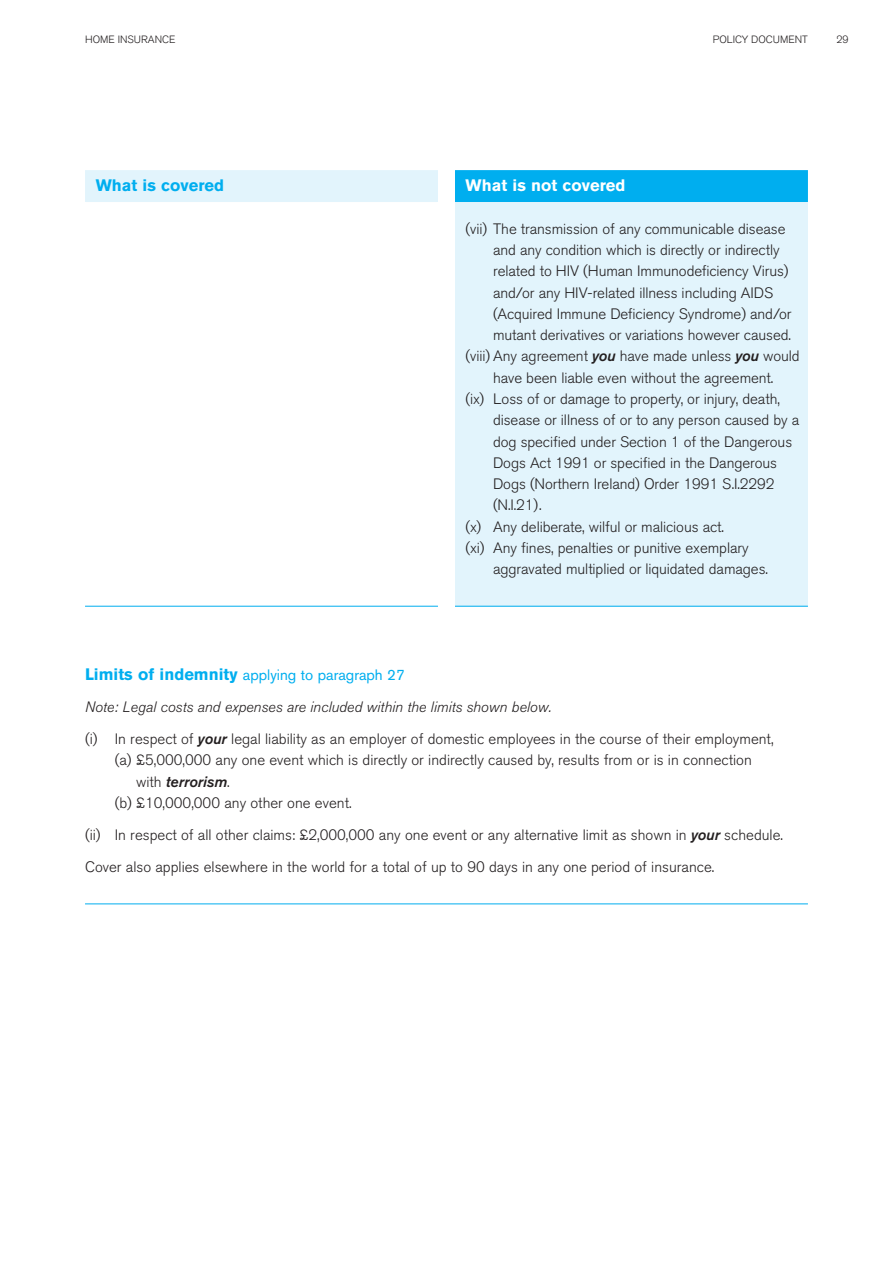
<style>
.page{position:relative;width:893px;height:1263px;background:#fff}
.page>*{position:absolute;margin:0;border:0;box-sizing:border-box;transform-origin:0 0}
.t1{font:700 16.5px "Akzidenz Grotesk BQ";color:#fff}
.t2{font:700 16.5px "Akzidenz Grotesk BQ";color:#00aeef}
.t3{font:300 15px/32px "Akzidenz Grotesk BQ";letter-spacing:-.005em;color:#231f20}
.t4{font:italic 15px "Akzidenz Grotesk BQ Med";color:#231f20}
.t5{font:300 10.5px "Akzidenz Grotesk BQ";color:#231f20}
.s1{font-family:"Akzidenz Grotesk BQ Med";font-weight:400;font-style:italic}
.s2{font-weight:700;font-size:16.5px;color:#00aeef}
.s3{font-weight:400;color:#00aeef}
.s4{font-style:italic}
.s5{font-family:"Akzidenz Grotesk BQ";font-weight:300;font-style:normal}
</style>
<div class="page">
<div style="left:455px;top:202px;width:353px;height:404px;background:#e2f4fc"></div>
<div style="left:85px;top:170px;width:353px;height:32px;background:#e2f4fc"></div>
<hr style="left:85px;top:606px;width:353px;height:1px;background:#00aeef">
<div style="left:455px;top:170px;width:353px;height:32px;background:#00aeef"></div>
<hr style="left:455px;top:606px;width:353px;height:1px;background:#00aeef">
<hr style="left:85px;top:904px;width:723px;height:1px;background:#00aeef">
<p class="t5" style="left:85px;top:35px;width:92px">HOME INSURANCE</p>
<p class="t5" style="left:713px;top:35px;width:97px">POLICY DOCUMENT</p>
<p class="t5" style="left:836px;top:35px;width:14px">29</p>
<p class="t2" style="left:96px;top:180px;width:130px">What is covered</p>
<p class="t1" style="left:466px;top:180px;width:161px">What is not covered</p>
<p class="t3" style="left:466px;top:214px;width:321px">(vii) The transmission of any communicable disease</p>
<p class="t3" style="left:493px;top:236px;width:288px">and any condition which is directly or indirectly</p>
<p class="t3" style="left:493px;top:257px;width:297px">related to HIV (Human Immunodeficiency Virus)</p>
<p class="t3" style="left:493px;top:278px;width:282px">and/or any HIV-related illness including AIDS</p>
<p class="t3" style="left:493px;top:299px;width:300px">(Acquired Immune Deficiency Syndrome) and/or</p>
<p class="t3" style="left:493px;top:321px;width:299px">mutant derivatives or variations however caused.</p>
<p class="t3" style="left:466px;top:342px;width:336px">(viii) Any agreement <span class="s1">you</span> have made unless <span class="s1">you</span> would</p>
<p class="t3" style="left:493px;top:363px;width:282px">have been liable even without the agreement.</p>
<p class="t3" style="left:466px;top:385px;width:316px">(ix) Loss of or damage to property, or injury, death,</p>
<p class="t3" style="left:493px;top:406px;width:308px">disease or illness of or to any person caused by a</p>
<p class="t3" style="left:493px;top:427px;width:301px">dog specified under Section 1 of the Dangerous</p>
<p class="t3" style="left:493px;top:448px;width:286px">Dogs Act 1991 or specified in the Dangerous</p>
<p class="t3" style="left:493px;top:470px;width:283px">Dogs (Northern Ireland) Order 1991 S.I.2292</p>
<p class="t3" style="left:493px;top:491px;width:50px">(N.I.21).</p>
<p class="t3" style="left:466px;top:512px;width:260px">(x) Any deliberate, wilful or malicious act.</p>
<p class="t3" style="left:466px;top:533px;width:284px">(xi) Any fines, penalties or punitive exemplary</p>
<p class="t3" style="left:493px;top:555px;width:276px">aggravated multiplied or liquidated damages.</p>
<p class="t3" style="left:85px;top:661px;width:690px"><span class="s2">Limits of indemnity</span> <span class="s3">applying to paragraph 27<br></span><span class="s4">Note: Legal costs and expenses are included within the limits shown below.<br></span>(i) In respect of <span class="s1">your</span> legal liability as an employer of domestic employees in the course of their employment,</p>
<p class="t3" style="left:115px;top:746px;width:639px">(a) £5,000,000 any one event which is directly or indirectly caused by, results from or is in connection</p>
<p class="t4" style="left:136px;top:776px;width:95px"><span class="s5">with</span> terrorism<span class="s5">.</span></p>
<p class="t3" style="left:85px;top:788px;width:699px;text-indent:30px">(b) £10,000,000 any other one event.<br>(ii) In respect of all other claims: £2,000,000 any one event or any alternative limit as shown in <span class="s1">your</span> schedule.<br>Cover also applies elsewhere in the world for a total of up to 90 days in any one period of insurance.</p>
</div>
